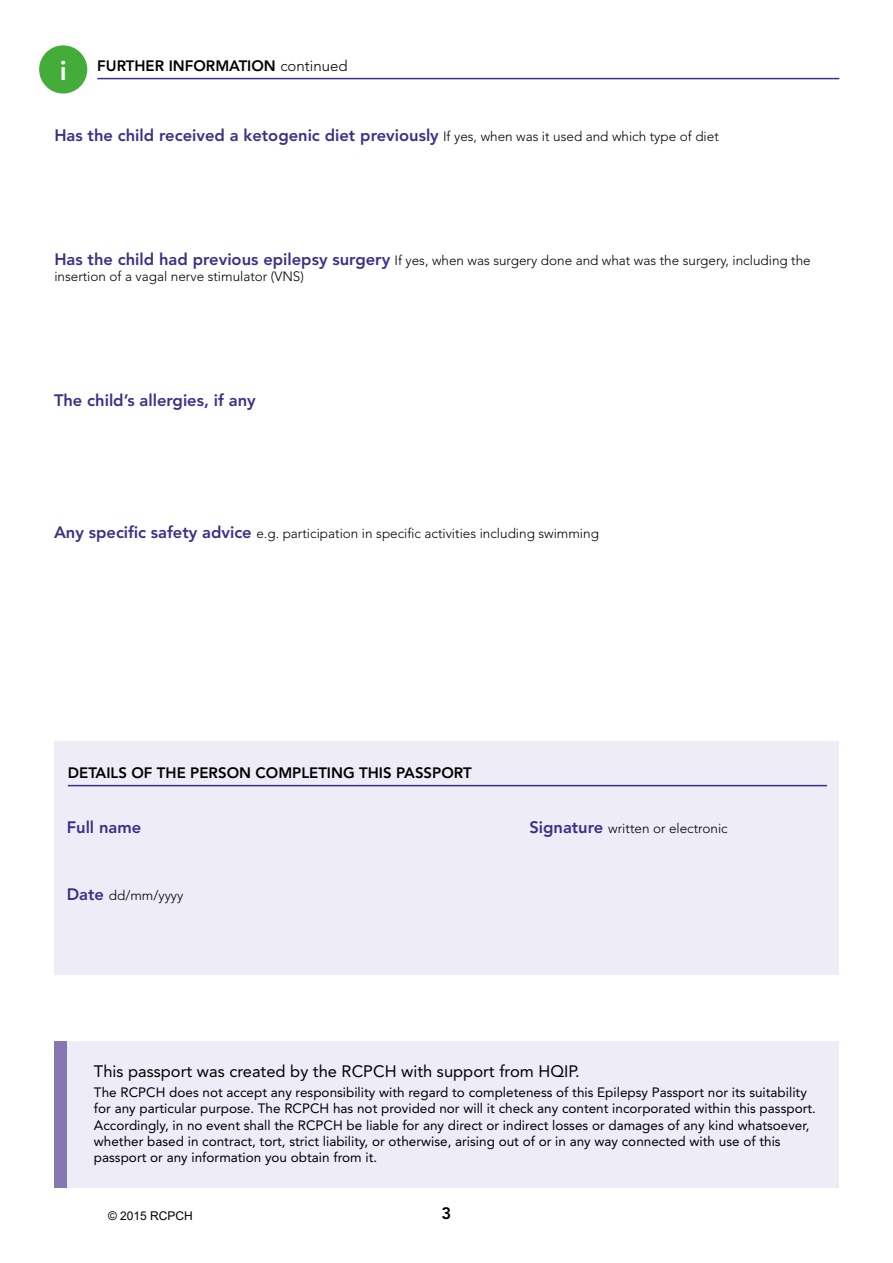
<style>
.page{position:relative;width:893px;height:1263px;background:#fff}
.page>*{position:absolute;margin:0;border:0;box-sizing:border-box;transform-origin:0 0}
.t1{font:800 27px "Avenir LT Std";color:#fff}
.t2{font:800 16.5px "Avenir LT Std";color:#3e2f87}
.t3{font:16.5px "Avenir LT Std";color:#000}
.t4{font:800 16.5px "Avenir LT Std";color:#000}
.t5{font:800 15px "Avenir LT Std";color:#000}
.t6{font:13.5px/16.2px "Avenir LT Std";color:#000}
.t7{font:300 13.5px/16.2px "Avenir LT Std";color:#000}
.t8{font:12px "Arial";color:#000}
.s1{font-weight:300}
.s2{font-weight:300;font-size:13.5px;color:#000}
.s3{font-weight:800;font-size:16.5px;color:#3e2f87}
</style>
<div class="page">
<hr style="left:97px;top:78px;width:742px;height:1px;background:#3e2f87">
<div style="left:39px;top:45px;width:48px;height:49px;background:#44ac39;border-radius:50%"></div>
<div style="left:54px;top:742px;width:785px;height:233px;background:#eeecf7"></div>
<div style="left:54px;top:1041px;width:785px;height:147px;background:#eeecf7"></div>
<hr style="left:68px;top:785px;width:759px;height:1px;background:#3e2f87">
<div style="left:54px;top:1041px;width:13px;height:147px;background:#8576b4"></div>
<h1 class="t1" style="left:60px;top:55px;width:9px">i</h1>
<p class="t5" style="left:97px;top:57px;width:252px">FURTHER INFORMATION <span class="s1">continued</span></p>
<p class="t2" style="left:54px;top:125px;width:666px">Has the child received a ketogenic diet previously <span class="s2">If yes, when was it used and which type of diet</span></p>
<p class="t7" style="left:54px;top:252px;width:758px"><span class="s3">Has the child had previous epilepsy surgery</span> If yes, when was surgery done and what was the surgery, including the insertion of a vagal nerve stimulator (VNS)</p>
<p class="t2" style="left:54px;top:391px;width:203px">The child’s allergies, if any</p>
<p class="t7" style="left:54px;top:525px;width:546px"><span class="s3">Any specific safety advice</span> e.g. participation in specific activities including swimming</p>
<p class="t5" style="left:68px;top:764px;width:405px">DETAILS OF THE PERSON COMPLETING THIS PASSPORT</p>
<p class="t2" style="left:67px;top:818px;width:76px">Full name</p>
<p class="t7" style="left:67px;top:887px;width:118px"><span class="s3">Date</span> dd/mm/yyyy</p>
<p class="t7" style="left:529px;top:820px;width:200px"><span class="s3">Signature</span> written or electronic</p>
<p class="t3" style="left:94px;top:1061px;width:487px">This passport was created by the RCPCH with support from HQIP.</p>
<p class="t6" style="left:94px;top:1084px;width:723px">The RCPCH does not accept any responsibility with regard to completeness of this Epilepsy Passport nor its suitability for any particular purpose. The RCPCH has not provided nor will it check any content incorporated within this passport.<br>Accordingly, in no event shall the RCPCH be liable for any direct or indirect losses or damages of any kind whatsoever, whether based in contract, tort, strict liability, or otherwise, arising out of or in any way connected with use of this passport or any information you obtain from it.</p>
<p class="t8" style="left:108px;top:1207px;width:86px">© 2015 RCPCH</p>
<p class="t4" style="left:442px;top:1204px;width:11px">3</p>
</div>
